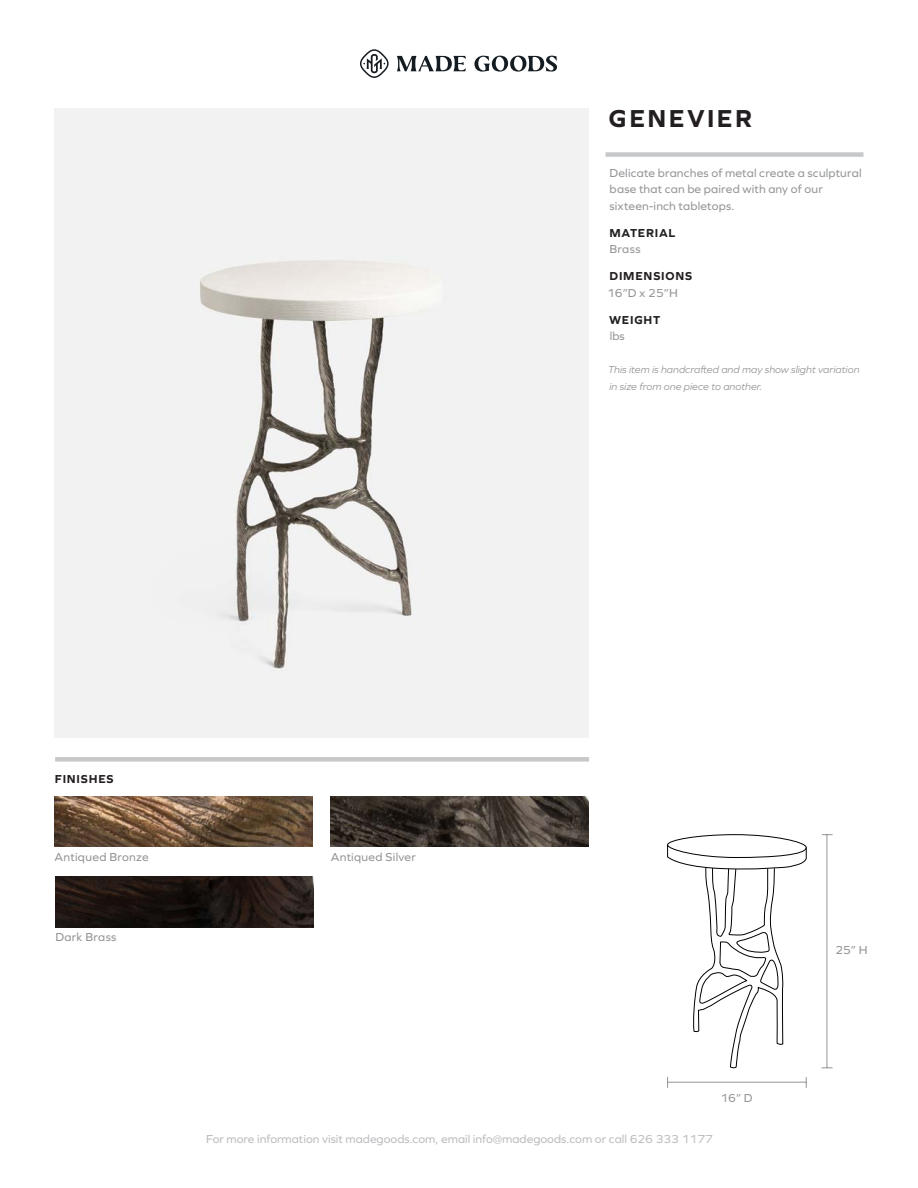
<style>
.page{position:relative;width:918px;height:1188px;background:#fff}
.page>*{position:absolute;margin:0;border:0;box-sizing:border-box;transform-origin:0 0}
.t1{font:700 25.5px "Graphie";letter-spacing:.1em;color:#231f20}
.t2{font:12px/16.5px "Graphie";letter-spacing:.015em;color:#939598}
.t3{font:12px "Graphie";color:#bcbdc0}
.t4{font:700 12px "Graphie";letter-spacing:.065em;color:#231f20}
.t5{font:italic 10.5px/16.5px "Graphie";color:#939598}
</style>
<div class="page">
<div style="left:605px;top:152px;width:258px;height:5px;background:#c7c8ca"></div>
<svg style="left:397px;top:56px;width:160px;height:16px"></svg>
<svg style="left:360px;top:49px;width:29px;height:29px"></svg>
<img style="left:55px;top:108px;width:534px;height:630px">
<div style="left:55px;top:757px;width:534px;height:5px;background:#c7c8ca"></div>
<img style="left:55px;top:797px;width:258px;height:50px">
<img style="left:331px;top:797px;width:258px;height:50px">
<img style="left:55px;top:877px;width:258px;height:50px">
<hr style="left:827px;top:835px;width:1px;height:233px;background:#939598">
<hr style="left:668px;top:1082px;width:138px;height:1px;background:#939598">
<svg style="left:667px;top:834px;width:140px;height:235px"></svg>
<h1 class="t1" style="left:609px;top:104px;width:145px">GENEVIER</h1>
<p class="t4" style="left:55px;top:772px;width:60px">FINISHES</p>
<p class="t2" style="left:55px;top:848px;width:96px">Antiqued Bronze</p>
<p class="t2" style="left:331px;top:848px;width:87px">Antiqued Silver</p>
<p class="t2" style="left:55px;top:929px;width:63px">Dark Brass</p>
<p class="t2" style="left:609px;top:164px;width:254px">Delicate branches of metal create a sculptural base that can be paired with any of our sixteen-inch tabletops.</p>
<p class="t4" style="left:610px;top:226px;width:67px">MATERIAL</p>
<p class="t2" style="left:610px;top:241px;width:33px">Brass</p>
<p class="t4" style="left:610px;top:269px;width:84px">DIMENSIONS</p>
<p class="t2" style="left:607px;top:284px;width:72px">16”D x 25”H</p>
<p class="t4" style="left:609px;top:313px;width:52px">WEIGHT</p>
<p class="t2" style="left:610px;top:328px;width:16px">lbs</p>
<p class="t5" style="left:608px;top:361px;width:253px">This item is handcrafted and may show slight variation in size from one piece to another.</p>
<p class="t2" style="left:720px;top:1090px;width:34px">16” D</p>
<p class="t2" style="left:835px;top:941px;width:34px">25” H</p>
<p class="t3" style="left:206px;top:1132px;width:508px">For more information visit madegoods.com, email info@madegoods.com or call 626 333 1177</p>
</div>
